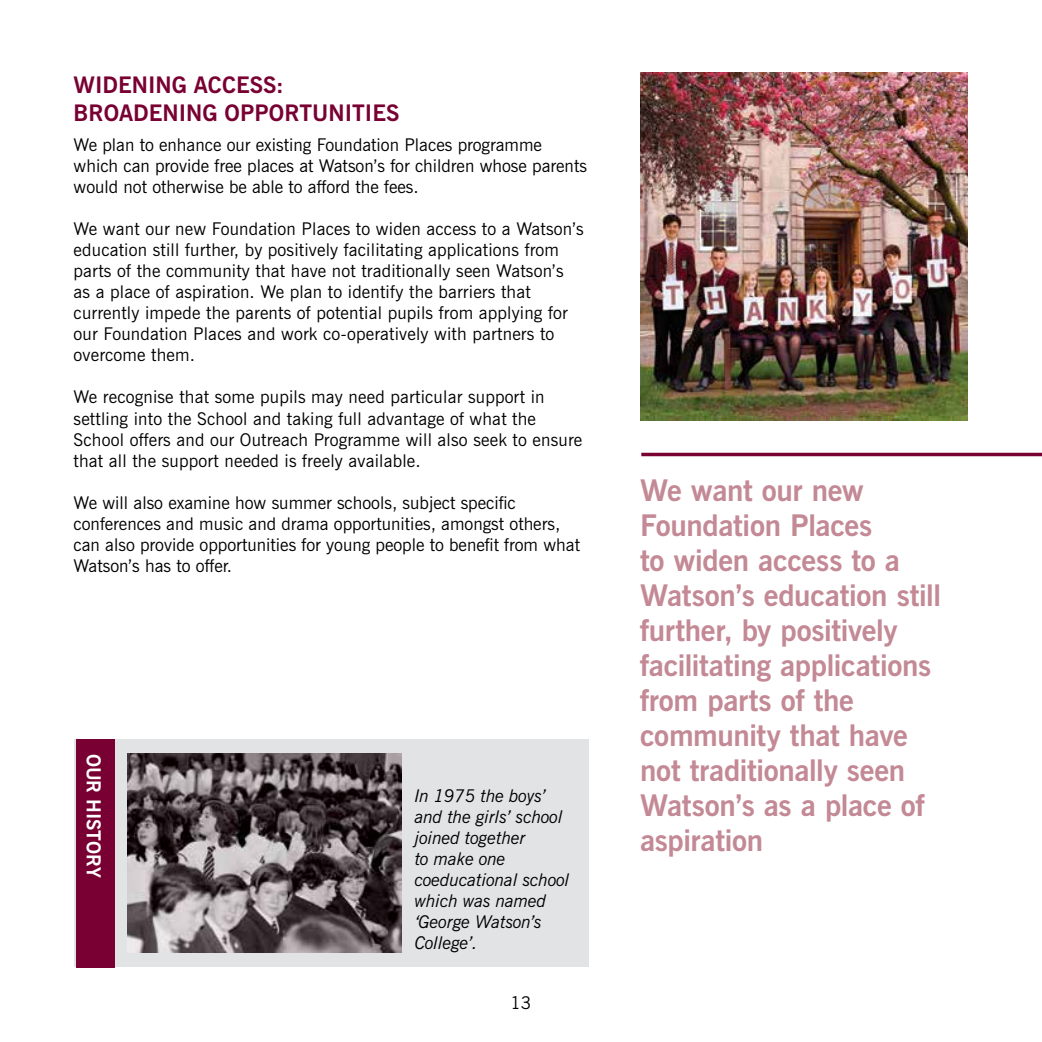
<style>
.page{position:relative;width:1042px;height:1042px;background:#fff}
.page>*{position:absolute;margin:0;border:0;box-sizing:border-box;transform-origin:0 0}
.t1{font:700 29.75px/35px "News Gothic BT";letter-spacing:-.01em;color:#c38995}
.t2{font:700 22.75px/27.3px "News Gothic BT";color:#780032}
.t3{font:700 19.25px "News Gothic BT";color:#fff}
.t4{font:17.5px/21px "News Gothic BT";letter-spacing:.01em;color:#000}
.t5{font:italic 17.5px/21px "News Gothic BT";letter-spacing:-.01em;color:#000}
</style>
<div class="page">
<img style="left:640px;top:73px;width:327px;height:347px">
<hr style="left:641px;top:453px;width:401px;height:3px;background:#780032">
<div style="left:74px;top:739px;width:514px;height:228px;background:#e2e3e4"></div>
<img style="left:128px;top:753px;width:273px;height:199px">
<div style="left:76px;top:739px;width:38px;height:228px;background:#780032"></div>
<h2 class="t2" style="left:74px;top:71px;width:327px">WIDENING ACCESS:<br>BROADENING OPPORTUNITIES</h2>
<p class="t4" style="left:74px;top:135px;width:515px">We plan to enhance our existing Foundation Places programme which can provide free places at Watson’s for children whose parents would not otherwise be able to afford the fees.</p>
<p class="t4" style="left:74px;top:219px;width:512px">We want our new Foundation Places to widen access to a Watson’s education still further, by positively facilitating applications from parts of the community that have not traditionally seen Watson’s as a place of aspiration. We plan to identify the barriers that currently impede the parents of potential pupils from applying for our Foundation Places and work co-operatively with partners to overcome them.</p>
<p class="t4" style="left:74px;top:387px;width:510px">We recognise that some pupils may need particular support in settling into the School and taking full advantage of what the School offers and our Outreach Programme will also seek to ensure that all the support needed is freely available.</p>
<p class="t4" style="left:74px;top:492px;width:508px">We will also examine how summer schools, subject specific conferences and music and drama opportunities, amongst others, can also provide opportunities for young people to benefit from what Watson’s has to offer.</p>
<p class="t3" style="left:105px;top:753px;width:125px;rotate:90deg">OUR HISTORY</p>
<p class="t5" style="left:415px;top:785px;width:156px">In 1975 the boys’ and the girls’ school joined together<br>to make one coeducational school which was named ‘George Watson’s<br>College’.</p>
<p class="t4" style="left:510px;top:992px;width:23px">13</p>
<h1 class="t1" style="left:640px;top:473px;width:302px">We want our new<br>Foundation Places<br>to widen access to a<br>Watson’s education still further, by positively facilitating applications from parts of the community that have not traditionally seen<br>Watson’s as a place of aspiration</h1>
</div>
